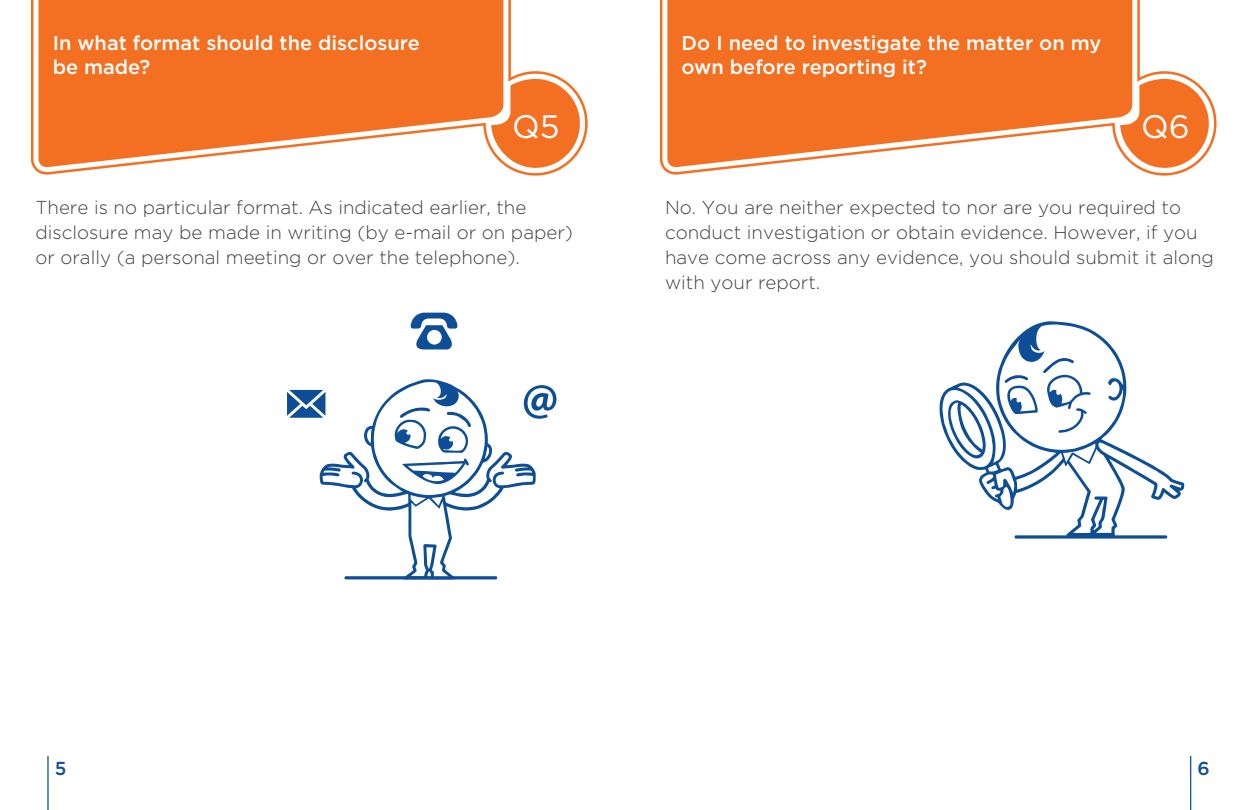
<style>
.page{position:relative;width:1260px;height:810px;background:#fff}
.page>*{position:absolute;margin:0;border:0;box-sizing:border-box;transform-origin:0 0}
.t1{font:32.5px "Gotham";color:#fff}
.t2{font:500 20px/24px "Gotham";color:#fff}
.t3{font:300 18.75px/25px "Gotham";color:#414042}
.t4{font:500 18.75px "Gotham";color:#0e4e96}
</style>
<div class="page">
<svg style="left:31px;top:0;width:557px;height:176px"></svg>
<svg style="left:38px;top:0;width:465px;height:169px;fill:#f36f21"></svg>
<svg style="left:659px;top:0;width:558px;height:176px"></svg>
<svg style="left:667px;top:0;width:465px;height:169px;fill:#f36f21"></svg>
<hr style="left:1190px;top:756px;width:1px;height:54px;background:#0e4e96">
<svg style="left:940px;top:321px;width:244px;height:216px"></svg>
<svg style="left:1018px;top:325px;width:27px;height:38px"></svg>
<svg style="left:1015px;top:535px;width:152px;height:4px"></svg>
<hr style="left:47px;top:756px;width:2px;height:54px;background:#0e4e96">
<svg style="left:410px;top:313px;width:48px;height:36px"></svg>
<svg style="left:287px;top:390px;width:33px;height:28px"></svg>
<svg style="left:536px;top:385px;width:20px;height:34px"></svg>
<svg style="left:320px;top:379px;width:216px;height:200px"></svg>
<svg style="left:433px;top:382px;width:26px;height:25px"></svg>
<hr style="left:344px;top:576px;width:153px;height:3px;background:#0e4e96">
<p class="t2" style="left:53px;top:31px;width:369px">In what format should the disclosure be made?</p>
<h1 class="t1" style="left:512px;top:106px;width:49px">Q5</h1>
<p class="t3" style="left:35px;top:195px;width:539px">There is no particular format. As indicated earlier, the disclosure may be made in writing (by e-mail or on paper) or orally (a personal meeting or over the telephone).</p>
<p class="t2" style="left:682px;top:31px;width:421px">Do I need to investigate the matter on my own before reporting it?</p>
<h1 class="t1" style="left:1141px;top:106px;width:50px">Q6</h1>
<p class="t3" style="left:665px;top:195px;width:550px">No. You are neither expected to nor are you required to conduct investigation or obtain evidence. However, if you have come across any evidence, you should submit it along with your report.</p>
<p class="t4" style="left:55px;top:756px;width:13px">5</p>
<p class="t4" style="left:1198px;top:756px;width:14px">6</p>
</div>
